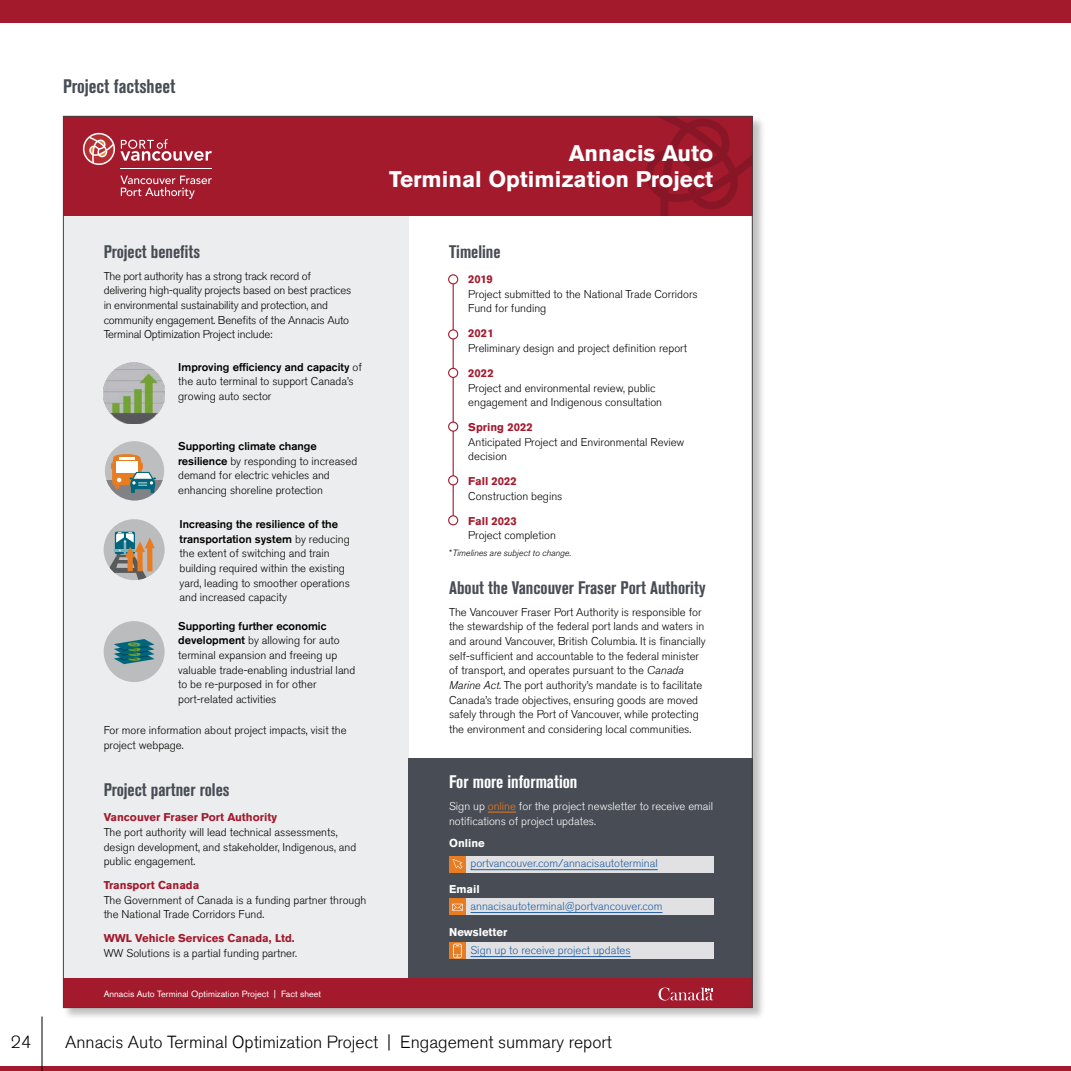
<style>
.page{position:relative;width:1071px;height:1071px;background:#fff}
.page>*{position:absolute;margin:0;border:0;box-sizing:border-box;transform-origin:0 0}
.t1{font:700 22.57px/25.9px "Akzidenz Grotesk Std";color:#fff;text-align:right}
.t2{font:700 condensed 19.43px "Akzidenz Grotesk Std";color:#474c55}
.t3{font:700 condensed 18.03px "Akzidenz Grotesk Std";color:#474c55}
.t4{font:700 condensed 18.03px "Akzidenz Grotesk Std";color:#fff}
.t5{font:300 17.5px "Akzidenz Grotesk Std";color:#000}
.t6{font:300 11.38px/14.7px "Akzidenz Grotesk Std";color:#000}
.t7{font:700 11.38px "Akzidenz Grotesk Std";color:#a31a2d}
.t8{font:300 11.38px "Akzidenz Grotesk Std";color:#215e9e}
.t9{font:300 11.38px/14.7px "Akzidenz Grotesk Std";color:#fff}
.t10{font:700 11.38px "Akzidenz Grotesk Std";color:#fff}
.t11{font:9.1px "Akzidenz Grotesk Std";color:#fff}
.t12{font:italic 300 9.1px "Akzidenz Grotesk Std";color:#000}
.s1{font-weight:500}
.s2{font-style:normal}
.s3{font-style:italic}
.s4{color:#e77c22}
</style>
<div class="page">
<div style="left:63px;top:116px;width:702px;height:905px;background:#000;opacity:.25"></div>
<div style="left:63px;top:116px;width:689px;height:892px;background:#fff"></div>
<div style="left:408px;top:758px;width:344px;height:220px;background:#474c55"></div>
<div style="left:63px;top:215px;width:345px;height:771px;background:#ecedee"></div>
<div style="left:105px;top:441px;width:59px;height:59px;background:#bcbec0;border-radius:50%"></div>
<svg style="left:106px;top:480px;width:57px;height:20px"></svg>
<svg style="left:111px;top:454px;width:46px;height:39px"></svg>
<div style="left:104px;top:519px;width:61px;height:61px;background:#babcbe;border-radius:50%"></div>
<svg style="left:104px;top:532px;width:51px;height:48px"></svg>
<div style="left:104px;top:621px;width:61px;height:61px;background:#babcbe;border-radius:50%"></div>
<svg style="left:114px;top:639px;width:40px;height:25px"></svg>
<img style="left:104px;top:362px;width:61px;height:61px">
<svg style="left:488px;top:812px;width:28px;height:1px"></svg>
<div style="left:449px;top:856px;width:264px;height:16px;background:#e1e1e4"></div>
<hr style="left:471px;top:869px;width:187px;height:1px;background:#215e9e">
<div style="left:449px;top:899px;width:264px;height:16px;background:#e1e1e4"></div>
<hr style="left:471px;top:912px;width:191px;height:1px;background:#215e9e">
<div style="left:449px;top:943px;width:264px;height:16px;background:#e1e1e4"></div>
<hr style="left:471px;top:956px;width:160px;height:1px;background:#215e9e">
<div style="left:449px;top:856px;width:17px;height:16px;background:#e77c22"></div>
<svg style="left:453px;top:859px;width:9px;height:10px"></svg>
<div style="left:449px;top:899px;width:17px;height:16px;background:#e77c22"></div>
<svg style="left:452px;top:904px;width:11px;height:7px"></svg>
<div style="left:449px;top:943px;width:17px;height:16px;background:#e77c22"></div>
<svg style="left:453px;top:944px;width:9px;height:14px"></svg>
<hr style="left:453px;top:277px;width:1px;height:242px;background:#a31a2d">
<div style="left:449px;top:275px;width:9px;height:9px;background:#fff;border-radius:50%"></div>
<div style="left:448px;top:274px;width:10px;height:10px;border:1px solid #a31a2d;border-radius:50%"></div>
<div style="left:449px;top:330px;width:9px;height:9px;background:#fff;border-radius:50%"></div>
<div style="left:448px;top:329px;width:10px;height:10px;border:1px solid #a31a2d;border-radius:50%"></div>
<div style="left:449px;top:422px;width:9px;height:9px;background:#fff;border-radius:50%"></div>
<div style="left:448px;top:422px;width:10px;height:10px;border:1px solid #a31a2d;border-radius:50%"></div>
<div style="left:449px;top:476px;width:9px;height:9px;background:#fff;border-radius:50%"></div>
<div style="left:448px;top:475px;width:10px;height:10px;border:1px solid #a31a2d;border-radius:50%"></div>
<div style="left:449px;top:516px;width:9px;height:9px;background:#fff;border-radius:50%"></div>
<div style="left:448px;top:515px;width:10px;height:10px;border:1px solid #a31a2d;border-radius:50%"></div>
<div style="left:449px;top:368px;width:9px;height:9px;background:#fff;border-radius:50%"></div>
<div style="left:448px;top:368px;width:10px;height:10px;border:1px solid #a31a2d;border-radius:50%"></div>
<div style="left:63px;top:116px;width:689px;height:100px;background:#a31a2d"></div>
<svg style="left:646px;top:118px;width:105px;height:98px"></svg>
<div style="left:63px;top:978px;width:689px;height:30px;background:#a31a2d"></div>
<svg style="left:659px;top:988px;width:54px;height:13px"></svg>
<svg style="left:120px;top:139px;width:92px;height:22px"></svg>
<hr style="left:121px;top:168px;width:91px;height:1px;background:#fff">
<svg style="left:120px;top:176px;width:92px;height:23px"></svg>
<svg style="left:83px;top:133px;width:32px;height:32px"></svg>
<svg style="left:84px;top:134px;width:30px;height:29px"></svg>
<div style="left:0;top:1066px;width:720px;height:5px;background:#a31a2d"></div>
<div style="left:720px;top:1066px;width:350px;height:5px;background:#a31a2d"></div>
<hr style="left:42px;top:1017px;width:1px;height:54px;background:#000">
<div style="left:0;top:0;width:1071px;height:23px;background:#a31a2d"></div>
<h2 class="t2" style="left:63px;top:75px;width:114px">Project factsheet</h2>
<h3 class="t3" style="left:104px;top:242px;width:98px">Project benefits</h3>
<p class="t6" style="left:104px;top:269px;width:249px">The port authority has a strong track record of delivering high-quality projects based on best practices in environmental sustainability and protection, and community engagement. Benefits of the Annacis Auto Terminal Optimization Project include:</p>
<p class="t6" style="left:178px;top:360px;width:185px"><span class="s1">Improving efficiency and capacity</span> of the auto terminal to support Canada’s growing auto sector</p>
<p class="t6" style="left:178px;top:439px;width:181px"><span class="s1">Supporting climate change resilience</span> by responding to increased demand for electric vehicles and enhancing shoreline protection</p>
<p class="t6" style="left:180px;top:517px;width:172px"><span class="s1">Increasing the resilience of the transportation system</span> by reducing the extent of switching and train building required within the existing yard, leading to smoother operations and increased capacity</p>
<p class="t6" style="left:178px;top:619px;width:179px"><span class="s1">Supporting further economic development</span> by allowing for auto terminal expansion and freeing up valuable trade-enabling industrial land to be re-purposed in for other port-related activities</p>
<p class="t6" style="left:104px;top:723px;width:244px">For more information about project impacts, visit the project webpage.</p>
<h3 class="t3" style="left:104px;top:780px;width:127px">Project partner roles</h3>
<p class="t7" style="left:104px;top:811px;width:175px">Vancouver Fraser Port Authority</p>
<p class="t6" style="left:104px;top:825px;width:254px">The port authority will lead technical assessments, design development, and stakeholder, Indigenous, and public engagement.</p>
<p class="t7" style="left:104px;top:878px;width:97px">Transport Canada</p>
<p class="t6" style="left:104px;top:893px;width:264px">The Government of Canada is a funding partner through the National Trade Corridors Fund.</p>
<p class="t7" style="left:104px;top:932px;width:193px">WWL Vehicle Services Canada, Ltd.</p>
<p class="t6" style="left:104px;top:946px;width:195px">WW Solutions is a partial funding partner.</p>
<p class="t11" style="left:104px;top:988px;width:219px">Annacis Auto Terminal Optimization Project | Fact sheet</p>
<h1 class="t1" style="left:389px;top:141px;width:326px">Annacis Auto<br>Terminal Optimization Project</h1>
<h3 class="t3" style="left:449px;top:242px;width:53px">Timeline</h3>
<p class="t7" style="left:468px;top:273px;width:26px">2019</p>
<p class="t6" style="left:468px;top:287px;width:231px">Project submitted to the National Trade Corridors<br>Fund for funding</p>
<p class="t7" style="left:468px;top:327px;width:27px">2021</p>
<p class="t6" style="left:468px;top:341px;width:220px">Preliminary design and project definition report</p>
<p class="t7" style="left:468px;top:366px;width:27px">2022</p>
<p class="t6" style="left:468px;top:380px;width:195px">Project and environmental review, public engagement and Indigenous consultation</p>
<p class="t7" style="left:468px;top:420px;width:66px">Spring 2022</p>
<p class="t6" style="left:468px;top:435px;width:218px">Anticipated Project and Environmental Review decision</p>
<p class="t7" style="left:468px;top:475px;width:50px">Fall 2022</p>
<p class="t6" style="left:468px;top:489px;width:96px">Construction begins</p>
<p class="t7" style="left:468px;top:514px;width:50px">Fall 2023</p>
<p class="t6" style="left:468px;top:528px;width:89px">Project completion</p>
<p class="t12" style="left:449px;top:548px;width:124px"><span class="s2">*</span>Timelines are subject to change.</p>
<h3 class="t3" style="left:449px;top:578px;width:258px">About the Vancouver Fraser Port Authority</h3>
<p class="t6" style="left:449px;top:605px;width:258px">The Vancouver Fraser Port Authority is responsible for the stewardship of the federal port lands and waters in and around Vancouver, British Columbia. It is financially self-sufficient and accountable to the federal minister of transport, and operates pursuant to the <span class="s3">Canada Marine Act</span>. The port authority’s mandate is to facilitate Canada’s trade objectives, ensuring goods are moved safely through the Port of Vancouver, while protecting the environment and considering local communities.</p>
<h3 class="t4" style="left:449px;top:772px;width:130px">For more information</h3>
<p class="t9" style="left:449px;top:799px;width:266px">Sign up <span class="s4">online</span> for the project newsletter to receive email notifications of project updates.</p>
<p class="t10" style="left:449px;top:837px;width:37px">Online</p>
<p class="t8" style="left:471px;top:857px;width:189px">portvancouver.com/annacisautoterminal</p>
<p class="t10" style="left:449px;top:883px;width:32px">Email</p>
<p class="t8" style="left:471px;top:900px;width:193px">annacisautoterminal@portvancouver.com</p>
<p class="t10" style="left:449px;top:926px;width:60px">Newsletter</p>
<p class="t8" style="left:471px;top:944px;width:162px">Sign up to receive project updates</p>
<h3 class="t5" style="left:11px;top:1032px;width:22px">24</h3>
<h3 class="t5" style="left:65px;top:1032px;width:548px">Annacis Auto Terminal Optimization Project | Engagement summary report</h3>
</div>
